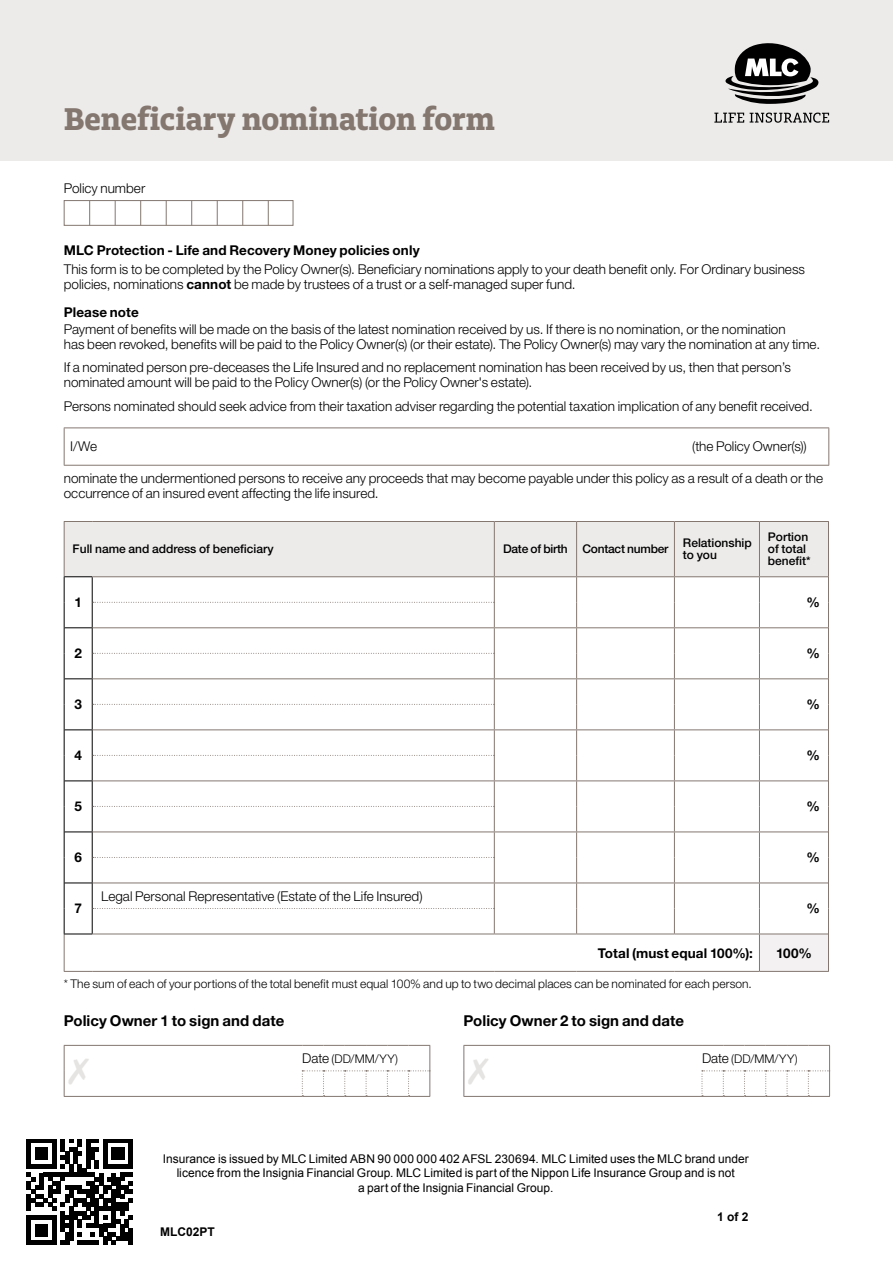
<style>
.page{position:relative;width:893px;height:1263px;background:#fff}
.page>*{position:absolute;margin:0;border:0;box-sizing:border-box;transform-origin:0 0}
.t1{font:33px "Charlie Std Bld";color:#847770}
.t2{font:700 15px "Helvetica Neue LT Std";letter-spacing:.005em;color:#000}
.t3{font:300 13.5px/15px "Helvetica Neue LT Std";color:#000}
.t4{font:700 13.5px "Helvetica Neue LT Std";letter-spacing:.01em;color:#000}
.t5{font:12px/14.4px "Arial";color:#000;text-align:center}
.t6{font:300 12px "Helvetica Neue LT Std";letter-spacing:.005em;color:#000}
.t7{font:500 12px/12px "Helvetica Neue LT Std";color:#000}
.t8{font:500 12px "Helvetica Neue LT Std";letter-spacing:-.02em;color:#000}
.t9{font:700 12px "Arial";color:#000}
.s1{font-weight:700}
.s2{font-size:13.5px}
</style>
<div class="page">
<svg style="left:27px;top:1139px;width:106px;height:106px"></svg>
<div style="left:0;top:0;width:893px;height:160px;background:#edebea"></div>
<div style="left:64px;top:200px;width:229px;height:26px;background:#fff;border:1px solid #847770"></div>
<svg style="left:89px;top:201px;width:1px;height:24px"></svg>
<svg style="left:115px;top:201px;width:1px;height:24px"></svg>
<svg style="left:140px;top:201px;width:1px;height:24px"></svg>
<svg style="left:166px;top:201px;width:1px;height:24px"></svg>
<svg style="left:191px;top:201px;width:1px;height:24px"></svg>
<svg style="left:217px;top:201px;width:1px;height:24px"></svg>
<svg style="left:242px;top:201px;width:1px;height:24px"></svg>
<svg style="left:268px;top:201px;width:1px;height:24px"></svg>
<hr style="left:64px;top:428px;width:1px;height:37px;background:#847770">
<hr style="left:64px;top:427px;width:765px;height:1px;background:#847770">
<hr style="left:828px;top:428px;width:1px;height:37px;background:#847770">
<hr style="left:64px;top:465px;width:765px;height:1px;background:#847770">
<div style="left:759px;top:934px;width:69px;height:37px;background:#f3f1f1"></div>
<hr style="left:64px;top:934px;width:1px;height:37px;background:#847770">
<hr style="left:759px;top:934px;width:1px;height:37px;background:#847770">
<svg style="left:64px;top:971px;width:28px;height:1px"></svg>
<hr style="left:92px;top:971px;width:402px;height:1px;background:#847770">
<hr style="left:494px;top:971px;width:83px;height:1px;background:#847770">
<hr style="left:577px;top:971px;width:97px;height:1px;background:#847770">
<hr style="left:674px;top:971px;width:85px;height:1px;background:#847770">
<hr style="left:759px;top:971px;width:70px;height:1px;background:#847770">
<hr style="left:828px;top:934px;width:1px;height:37px;background:#847770">
<svg style="left:64px;top:521px;width:765px;height:413px"></svg>
<hr style="left:64px;top:1045px;width:238px;height:1px;background:#847770">
<hr style="left:64px;top:1096px;width:238px;height:1px;background:#847770">
<svg style="left:302px;top:1045px;width:128px;height:52px"></svg>
<hr style="left:463px;top:1045px;width:239px;height:1px;background:#847770">
<hr style="left:463px;top:1096px;width:239px;height:1px;background:#847770">
<svg style="left:702px;top:1045px;width:128px;height:52px"></svg>
<svg style="left:725px;top:43px;width:94px;height:61px"></svg>
<svg style="left:714px;top:113px;width:30px;height:10px"></svg>
<svg style="left:750px;top:113px;width:79px;height:10px"></svg>
<svg style="left:64px;top:1046px;width:25px;height:50px"></svg>
<svg style="left:463px;top:1046px;width:26px;height:50px"></svg>
<h1 class="t1" style="left:64px;top:98px;width:432px">Beneficiary nomination form</h1>
<p class="t3" style="left:64px;top:181px;width:83px">Policy number</p>
<p class="t4" style="left:64px;top:242px;width:357px">MLC Protection - Life and Recovery Money policies only</p>
<p class="t3" style="left:64px;top:261px;width:743px">This form is to be completed by the Policy Owner(s). Beneficiary nominations apply to your death benefit only. For Ordinary business policies, nominations <span class="s1">cannot</span> be made by trustees of a trust or a self-managed super fund.</p>
<p class="t4" style="left:64px;top:304px;width:76px">Please note</p>
<p class="t3" style="left:64px;top:321px;width:758px">Payment of benefits will be made on the basis of the latest nomination received by us. If there is no nomination, or the nomination<br>has been revoked, benefits will be paid to the Policy Owner(s) (or their estate). The Policy Owner(s) may vary the nomination at any time.</p>
<p class="t3" style="left:64px;top:360px;width:729px">If a nominated person pre-deceases the Life Insured and no replacement nomination has been received by us, then that person’s nominated amount will be paid to the Policy Owner(s) (or the Policy Owner's estate).</p>
<p class="t3" style="left:64px;top:398px;width:751px">Persons nominated should seek advice from their taxation adviser regarding the potential taxation implication of any benefit received.</p>
<p class="t3" style="left:70px;top:439px;width:28px">I/We</p>
<p class="t3" style="left:692px;top:439px;width:116px">(the Policy Owner(s))</p>
<p class="t3" style="left:64px;top:470px;width:761px">nominate the undermentioned persons to receive any proceeds that may become payable under this policy as a result of a death or the occurrence of an insured event affecting the life insured.</p>
<p class="t7" style="left:73px;top:543px;width:202px">Full name and address of beneficiary</p>
<p class="t8" style="left:503px;top:542px;width:167px">Date of birth Contact number</p>
<p class="t7" style="left:683px;top:537px;width:70px">Relationship to you</p>
<p class="t7" style="left:768px;top:531px;width:44px">Portion of total benefit*</p>
<p class="t4" style="left:74px;top:594px;width:9px">1</p>
<p class="t4" style="left:806px;top:594px;width:15px">%</p>
<p class="t4" style="left:74px;top:645px;width:9px">2</p>
<p class="t4" style="left:806px;top:645px;width:15px">%</p>
<p class="t4" style="left:74px;top:696px;width:9px">3</p>
<p class="t4" style="left:806px;top:696px;width:15px">%</p>
<p class="t4" style="left:74px;top:747px;width:9px">4</p>
<p class="t4" style="left:806px;top:747px;width:15px">%</p>
<p class="t4" style="left:74px;top:798px;width:9px">5</p>
<p class="t4" style="left:806px;top:798px;width:15px">%</p>
<p class="t4" style="left:74px;top:849px;width:9px">6</p>
<p class="t4" style="left:806px;top:849px;width:15px">%</p>
<p class="t4" style="left:74px;top:900px;width:9px">7</p>
<p class="t3" style="left:101px;top:888px;width:323px">Legal Personal Representative (Estate of the Life Insured)</p>
<p class="t4" style="left:806px;top:900px;width:15px">%</p>
<p class="t4" style="left:598px;top:944px;width:157px">Total (must equal 100%):</p>
<p class="t4" style="left:776px;top:944px;width:37px">100%</p>
<p class="t6" style="left:64px;top:976px;width:690px">* The sum of each of your portions of the total benefit must equal 100% and up to two decimal places can be nominated for each person.</p>
<p class="t2" style="left:64px;top:1011px;width:222px">Policy Owner 1 to sign and date</p>
<p class="t6" style="left:302px;top:1051px;width:97px"><span class="s2">Date</span> (DD/MM/YY)</p>
<p class="t2" style="left:463px;top:1011px;width:222px">Policy Owner 2 to sign and date</p>
<p class="t6" style="left:702px;top:1051px;width:97px"><span class="s2">Date</span> (DD/MM/YY)</p>
<p class="t5" style="left:163px;top:1151px;width:587px">Insurance is issued by MLC Limited ABN 90 000 000 402 AFSL 230694. MLC Limited uses the MLC brand under licence from the Insignia Financial Group. MLC Limited is part of the Nippon Life Insurance Group and is not<br>a part of the Insignia Financial Group.</p>
<p class="t9" style="left:160px;top:1223px;width:56px">MLC02PT</p>
<p class="t9" style="left:717px;top:1209px;width:33px">1 of 2</p>
</div>
